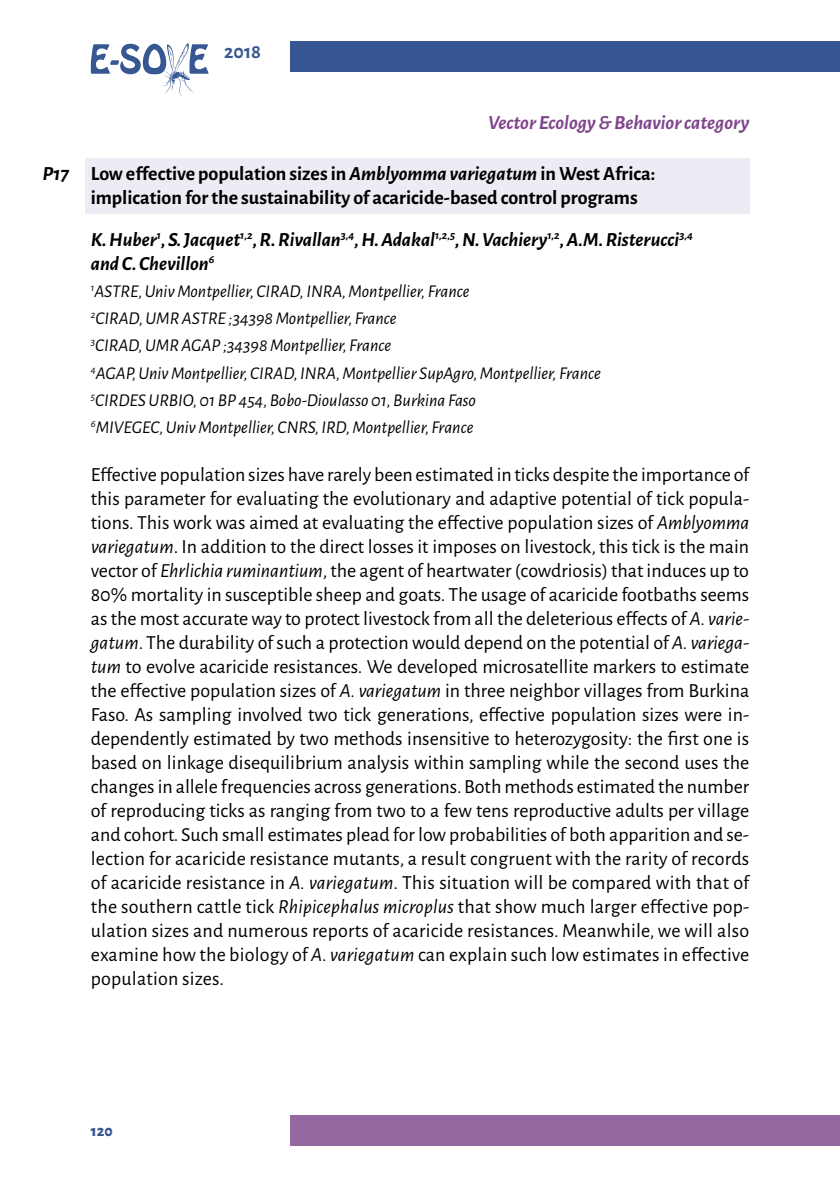
<style>
.page{position:relative;width:840px;height:1191px;background:#fff}
.page>*{position:absolute;margin:0;border:0;box-sizing:border-box;transform-origin:0 0}
.t1{font:20px/24px "Alegreya Sans";letter-spacing:.01em;color:#000;text-align:justify}
.t2{font:700 20px/24px "Alegreya Sans";color:#000}
.t3{font:italic 700 20px/24px "Alegreya Sans";color:#000}
.t4{font:italic 700 20px "Alegreya Sans";color:#80468b}
.t5{font:700 20px "Alegreya Sans";color:#375793}
.t6{font:italic 18px/27.2px "Alegreya Sans";color:#000}
.t7{font:800 16px "Alegreya Sans";color:#375793}
.s1{font-style:italic}
</style>
<div class="page">
<div style="left:290px;top:41px;width:549px;height:31px;background:#375793"></div>
<div style="left:290px;top:1115px;width:549px;height:30px;background:#9568a2"></div>
<svg style="left:90px;top:43px;width:118px;height:53px"></svg>
<div style="left:85px;top:159px;width:663px;height:55px;background:#ececf5"></div>
<p class="t5" style="left:224px;top:37px;width:38px">2018</p>
<p class="t3" style="left:43px;top:161px;width:28px">P17</p>
<p class="t4" style="left:488px;top:108px;width:262px">Vector Ecology &amp; Behavior category</p>
<p class="t2" style="left:91px;top:161px;width:565px">Low effective population sizes in <span class="s1">Amblyomma variegatum</span> in West Africa: implication for the sustainability of acaricide-based control programs</p>
<p class="t3" style="left:91px;top:226px;width:603px">K. Huber<sup>1</sup>, S. Jacquet<sup>1,2</sup>, R. Rivallan<sup>3,4</sup>, H. Adakal<sup>1,2,5</sup>, N. Vachiery<sup>1,2</sup>, A.M. Risterucci<sup>3,4 </sup>and C. Chevillon<sup>6</sup></p>
<p class="t6" style="left:91px;top:277px;width:511px"><sup>1</sup>ASTRE, Univ Montpellier, CIRAD, INRA, Montpellier, France<br><sup>2</sup>CIRAD, UMR ASTRE ;34398 Montpellier, France<br><sup>3</sup>CIRAD, UMR AGAP ;34398 Montpellier, France<br><sup>4</sup>AGAP, Univ Montpellier, CIRAD, INRA, Montpellier SupAgro, Montpellier, France <sup>5</sup>CIRDES URBIO, 01 BP 454, Bobo-Dioulasso 01, Burkina Faso<br><sup>6</sup>MIVEGEC, Univ Montpellier, CNRS, IRD, Montpellier, France</p>
<p class="t1" style="left:91px;top:462px;width:660px">Effective population sizes have rarely been estimated in ticks despite the importance of this parameter for evaluating the evolutionary and adaptive potential of tick popula&shy;tions. This work was aimed at evaluating the effective population sizes of <span class="s1">Amblyomma variegatum</span>. In addition to the direct losses it imposes on livestock, this tick is the main vector of <span class="s1">Ehrlichia ruminantium</span>, the agent of heartwater (cowdriosis) that induces up to 80% mortality in susceptible sheep and goats. The usage of acaricide footbaths seems as the most accurate way to protect livestock from all the deleterious effects of <span class="s1">A. varie&shy;gatum</span>. The durability of such a protection would depend on the potential of <span class="s1">A. variega&shy;tum</span> to evolve acaricide resistances. We developed microsatellite markers to estimate the effective population sizes of <span class="s1">A. variegatum</span> in three neighbor villages from Burkina Faso. As sampling involved two tick generations, effective population sizes were in&shy;dependently estimated by two methods insensitive to heterozygosity: the first one is based on linkage disequilibrium analysis within sampling while the second uses the changes in allele frequencies across generations. Both methods estimated the number of reproducing ticks as ranging from two to a few tens reproductive adults per village and cohort. Such small estimates plead for low probabilities of both apparition and se&shy;lection for acaricide resistance mutants, a result congruent with the rarity of records of acaricide resistance in <span class="s1">A. variegatum</span>. This situation will be compared with that of the southern cattle tick <span class="s1">Rhipicephalus microplus</span> that show much larger effective pop&shy;ulation sizes and numerous reports of acaricide resistances. Meanwhile, we will also examine how the biology of <span class="s1">A. variegatum</span> can explain such low estimates in effective population sizes.</p>
<p class="t7" style="left:91px;top:1118px;width:23px">120</p>
</div>
